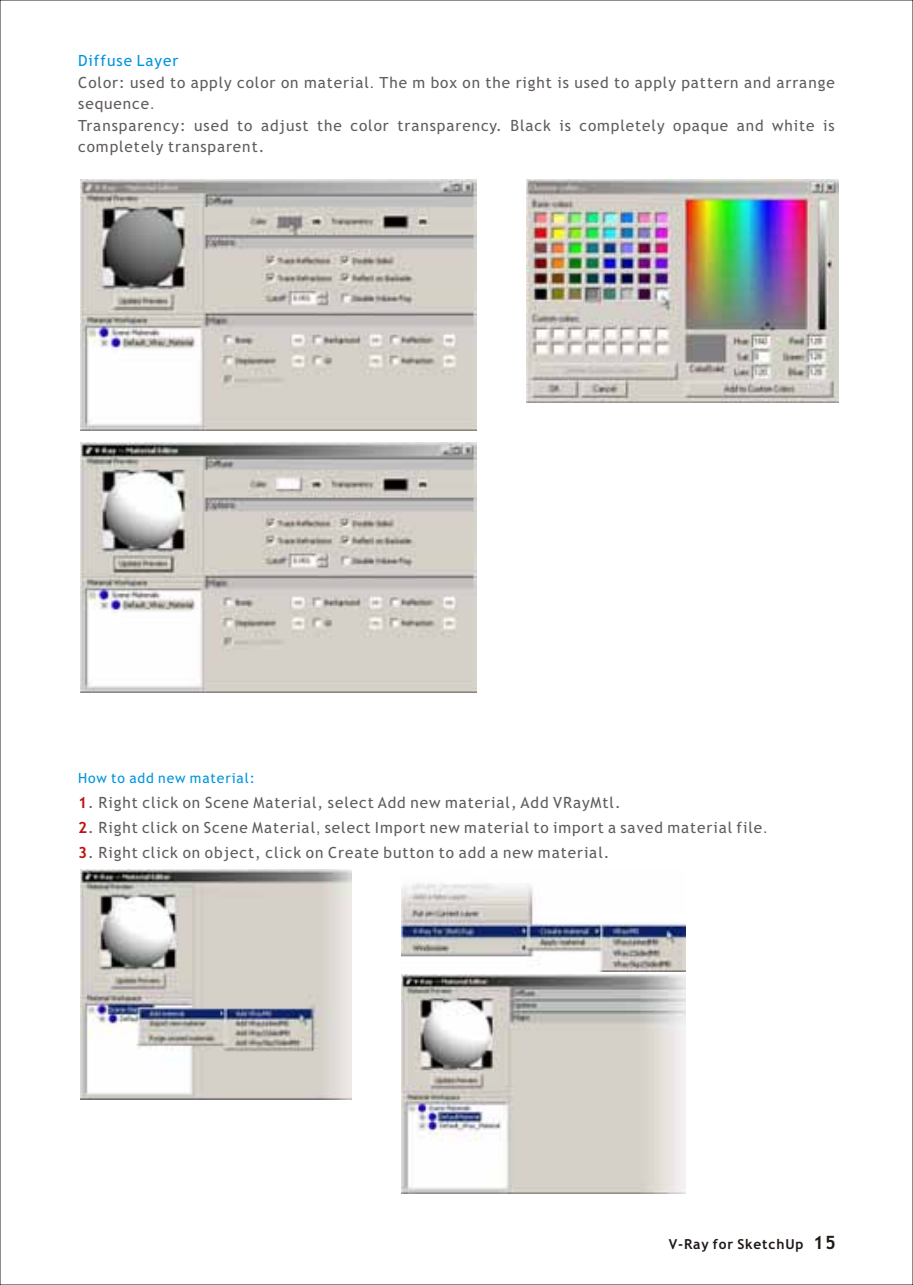
<style>
.page{position:relative;width:913px;height:1285px;background:#fff}
.page>*{position:absolute;margin:0;border:0;box-sizing:border-box;transform-origin:0 0}
.t1{font:15.4px/21.5px "Trebuchet MS";letter-spacing:.06em;color:#615c5c}
.t2{font:14px "Trebuchet MS";letter-spacing:.06em;color:#0094de}
.t3{font:700 13.65px "Trebuchet MS";letter-spacing:.06em;color:#1f1a17}
.s1{color:#0094de}
.s2{font-family:"Arial"}
.s3{font-weight:700;color:#bf1212}
.s4{font-size:18.38px}
</style>
<div class="page">
<img style="left:526px;top:179px;width:312px;height:224px">
<img style="left:81px;top:179px;width:396px;height:251px">
<img style="left:81px;top:442px;width:396px;height:251px">
<img style="left:81px;top:869px;width:271px;height:230px">
<img style="left:402px;top:883px;width:283px;height:88px">
<img style="left:402px;top:974px;width:283px;height:219px">
<p class="t1" style="left:78px;top:52px;width:758px"><span class="s1">Diffuse Layer<br></span>Color: used to apply color on material<span class="s2">.</span> The m box on the right is used to apply pattern and arrange sequence<span class="s2">.<br></span>Transparency: used to adjust the color transparency. Black is completely opaque and white is completely transparent.</p>
<p class="t2" style="left:78px;top:773px;width:178px">How to add new material:</p>
<p class="t1" style="left:78px;top:793px;width:544px"><span class="s3">1</span>. Right click on Scene Material, select Add new material, Add VRayMtl.</p>
<p class="t1" style="left:78px;top:818px;width:691px"><span class="s3">2</span>. Right click on Scene Material<span class="s2">,</span> select Import new material to import a saved material file<span class="s2">.</span></p>
<p class="t1" style="left:78px;top:843px;width:533px"><span class="s3">3</span>. Right click on object, click on Create button to add a new material.</p>
<p class="t3" style="left:669px;top:1238px;width:168px">V-Ray for SketchUp <span class="s4">15</span></p>
</div>
